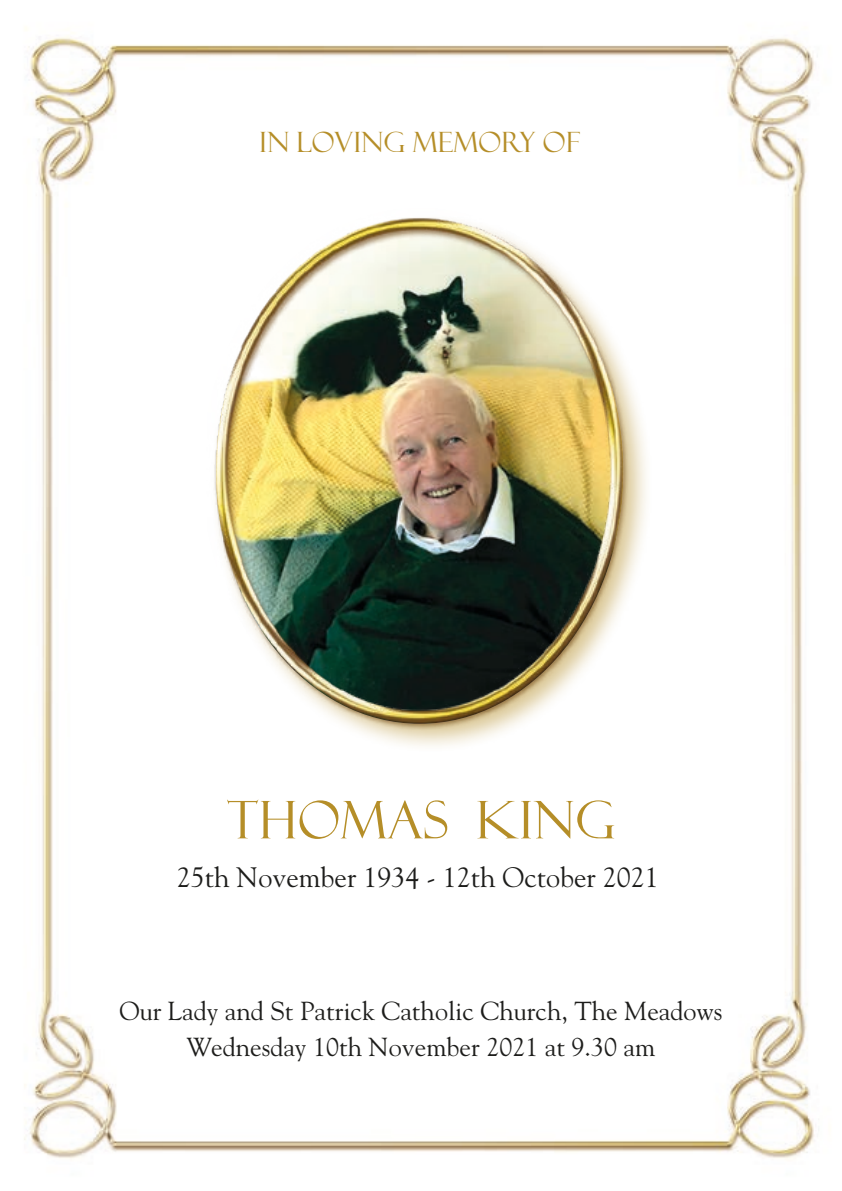
<style>
.page{position:relative;width:842px;height:1191px;background:#fff}
.page>*{position:absolute;margin:0;border:0;box-sizing:border-box;transform-origin:0 0}
.t1{font:52px "Felix Titling";letter-spacing:.01em;color:#b58e28}
.t2{font:28px "Goudy";color:#1d1d1b}
.t3{font:28px "Felix Titling";letter-spacing:.01em;color:#b58e28}
.t4{font:26px/36px "Goudy";color:#1d1d1b;text-align:center}
</style>
<div class="page">
<img style="left:24px;top:28px;width:791px;height:1131px">
<div style="left:210px;top:214px;width:443px;height:540px;background:#b58e28;opacity:.5"></div>
<img style="left:207px;top:207px;width:426px;height:526px">
<p class="t3" style="left:259px;top:126px;width:322px">IN LOVING MEMORY OF</p>
<h1 class="t1" style="left:227px;top:790px;width:390px">THOMAS KING</h1>
<p class="t2" style="left:177px;top:860px;width:484px">25th November 1934 - 12th October 2021</p>
<p class="t4" style="left:119px;top:993px;width:604px">Our Lady and St Patrick Catholic Church, The Meadows<br>Wednesday 10th November 2021 at 9.30 am</p>
</div>
